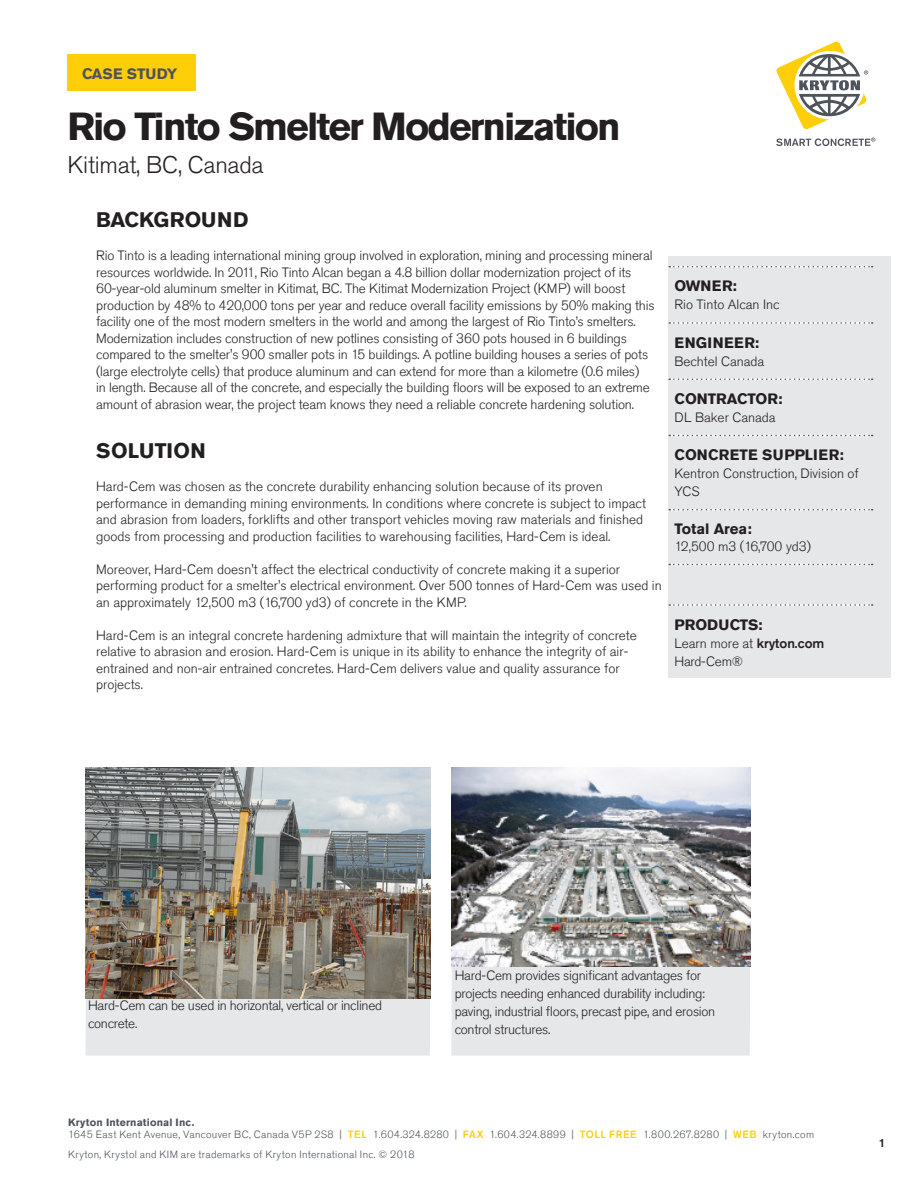
<style>
.page{position:relative;width:918px;height:1188px;background:#fff}
.page>*{position:absolute;margin:0;border:0;box-sizing:border-box;transform-origin:0 0}
.t1{font:700 39px "Akzidenz Grotesk Std";letter-spacing:-.05em;color:#231f20}
.t2{font:300 24px "Akzidenz Grotesk Std";letter-spacing:-.01em;color:#231f20}
.t3{font:700 21px "Akzidenz Grotesk Std";letter-spacing:.005em;color:#231f20}
.t4{font:700 15px "Akzidenz Grotesk Std";color:#231f20}
.t5{font:700 15px "Akzidenz Grotesk Std";letter-spacing:-.01em;color:#4e535c}
.t6{font:700 15px "Akzidenz Grotesk Std";letter-spacing:.03em;color:#231f20}
.t7{font:300 13.5px/16.5px "Akzidenz Grotesk Std";letter-spacing:-.01em;color:#231f20}
.t8{font:500 12px "Akzidenz Grotesk Std";color:#231f20}
.t9{font:300 10.5px/12.6px "Akzidenz Grotesk Std";letter-spacing:.03em;color:#4e535c}
.s1{font-weight:500}
.s2{font-weight:700}
.s3{font-weight:500;color:#fece08}
</style>
<div class="page">
<svg style="left:776px;top:41px;width:92px;height:88px"></svg>
<svg style="left:776px;top:138px;width:99px;height:8px"></svg>
<div style="left:68px;top:54px;width:128px;height:37px;background:#fece08"></div>
<div style="left:669px;top:256px;width:222px;height:422px;background:#e6e7e9"></div>
<svg style="left:669px;top:266px;width:204px;height:1px"></svg>
<svg style="left:669px;top:322px;width:204px;height:2px"></svg>
<svg style="left:669px;top:378px;width:204px;height:2px"></svg>
<svg style="left:669px;top:435px;width:204px;height:1px"></svg>
<svg style="left:669px;top:509px;width:204px;height:1px"></svg>
<svg style="left:669px;top:564px;width:204px;height:1px"></svg>
<svg style="left:669px;top:604px;width:204px;height:2px"></svg>
<div style="left:451px;top:967px;width:299px;height:89px;background:#e6e7e9"></div>
<div style="left:86px;top:998px;width:344px;height:58px;background:#e6e7e9"></div>
<img style="left:451px;top:768px;width:299px;height:199px">
<img style="left:86px;top:768px;width:344px;height:230px">
<p class="t5" style="left:82px;top:65px;width:97px">CASE STUDY</p>
<p class="t1" style="left:68px;top:103px;width:555px">Rio Tinto Smelter Modernization</p>
<p class="t2" style="left:68px;top:151px;width:198px">Kitimat, BC, Canada</p>
<p class="t3" style="left:96px;top:208px;width:154px">BACKGROUND</p>
<p class="t7" style="left:96px;top:248px;width:560px">Rio Tinto is a leading international mining group involved in exploration, mining and processing mineral resources worldwide. In 2011, Rio Tinto Alcan began a 4.8 billion dollar modernization project of its 60-year-old aluminum smelter in Kitimat, BC. The Kitimat Modernization Project (KMP) will boost production by 48% to 420,000 tons per year and reduce overall facility emissions by 50% making this facility one of the most modern smelters in the world and among the largest of Rio Tinto’s smelters.<br>Modernization includes construction of new potlines consisting of 360 pots housed in 6 buildings compared to the smelter's 900 smaller pots in 15 buildings. A potline building houses a series of pots (large electrolyte cells) that produce aluminum and can extend for more than a kilometre (0.6 miles)<br>in length. Because all of the concrete, and especially the building floors will be exposed to an extreme amount of abrasion wear, the project team knows they need a reliable concrete hardening solution.</p>
<p class="t3" style="left:96px;top:439px;width:111px">SOLUTION</p>
<p class="t7" style="left:96px;top:479px;width:551px">Hard-Cem was chosen as the concrete durability enhancing solution because of its proven performance in demanding mining environments. In conditions where concrete is subject to impact and abrasion from loaders, forklifts and other transport vehicles moving raw materials and finished goods from processing and production facilities to warehousing facilities, Hard-Cem is ideal.</p>
<p class="t7" style="left:96px;top:561px;width:567px">Moreover, Hard-Cem doesn't affect the electrical conductivity of concrete making it a superior performing product for a smelter's electrical environment. Over 500 tonnes of Hard-Cem was used in an approximately 12,500 m3 (16,700 yd3) of concrete in the KMP.</p>
<p class="t7" style="left:96px;top:627px;width:542px">Hard-Cem is an integral concrete hardening admixture that will maintain the integrity of concrete relative to abrasion and erosion. Hard-Cem is unique in its ability to enhance the integrity of air&shy;entrained and non-air entrained concretes. Hard-Cem delivers value and quality assurance for projects.</p>
<p class="t4" style="left:675px;top:278px;width:64px">OWNER:</p>
<p class="t7" style="left:675px;top:297px;width:107px">Rio Tinto Alcan Inc</p>
<p class="t6" style="left:675px;top:334px;width:86px">ENGINEER:</p>
<p class="t7" style="left:675px;top:353px;width:91px">Bechtel Canada</p>
<p class="t4" style="left:675px;top:390px;width:109px">CONTRACTOR:</p>
<p class="t7" style="left:675px;top:409px;width:103px">DL Baker Canada</p>
<p class="t4" style="left:675px;top:446px;width:171px">CONCRETE SUPPLIER:</p>
<p class="t7" style="left:675px;top:465px;width:186px;line-height:18px">Kentron Construction, Division of<br>YCS</p>
<p class="t4" style="left:675px;top:521px;width:79px">Total Area:</p>
<p class="t7" style="left:675px;top:538px;width:138px">12,500 m3 (16,700 yd3)</p>
<p class="t4" style="left:675px;top:616px;width:90px">PRODUCTS:</p>
<p class="t7" style="left:675px;top:634px;width:151px;line-height:18px">Learn more at <span class="s1">kryton.com<br></span>Hard-Cem®</p>
<p class="t7" style="left:88px;top:997px;width:296px;line-height:18px">Hard-Cem can be used in horizontal, vertical or inclined concrete.</p>
<p class="t7" style="left:455px;top:966px;width:262px;line-height:18px">Hard-Cem provides significant advantages for projects needing enhanced durability including: paving, industrial floors, precast pipe, and erosion control structures.</p>
<p class="t9" style="left:68px;top:1116px;width:748px"><span class="s2">Kryton International Inc.<br></span>1645 East Kent Avenue, Vancouver BC, Canada V5P 2S8 | <span class="s3">TEL</span> 1.604.324.8280 | <span class="s3">FAX</span> 1.604.324.8899 | <span class="s3">TOLL FREE</span> 1.800.267.8280 | <span class="s3">WEB</span> kryton.com</p>
<p class="t9" style="left:68px;top:1148px;width:348px">Kryton, Krystol and KIM are trademarks of Kryton International Inc. © 2018</p>
<p class="t8" style="left:879px;top:1135px;width:8px">1</p>
</div>
